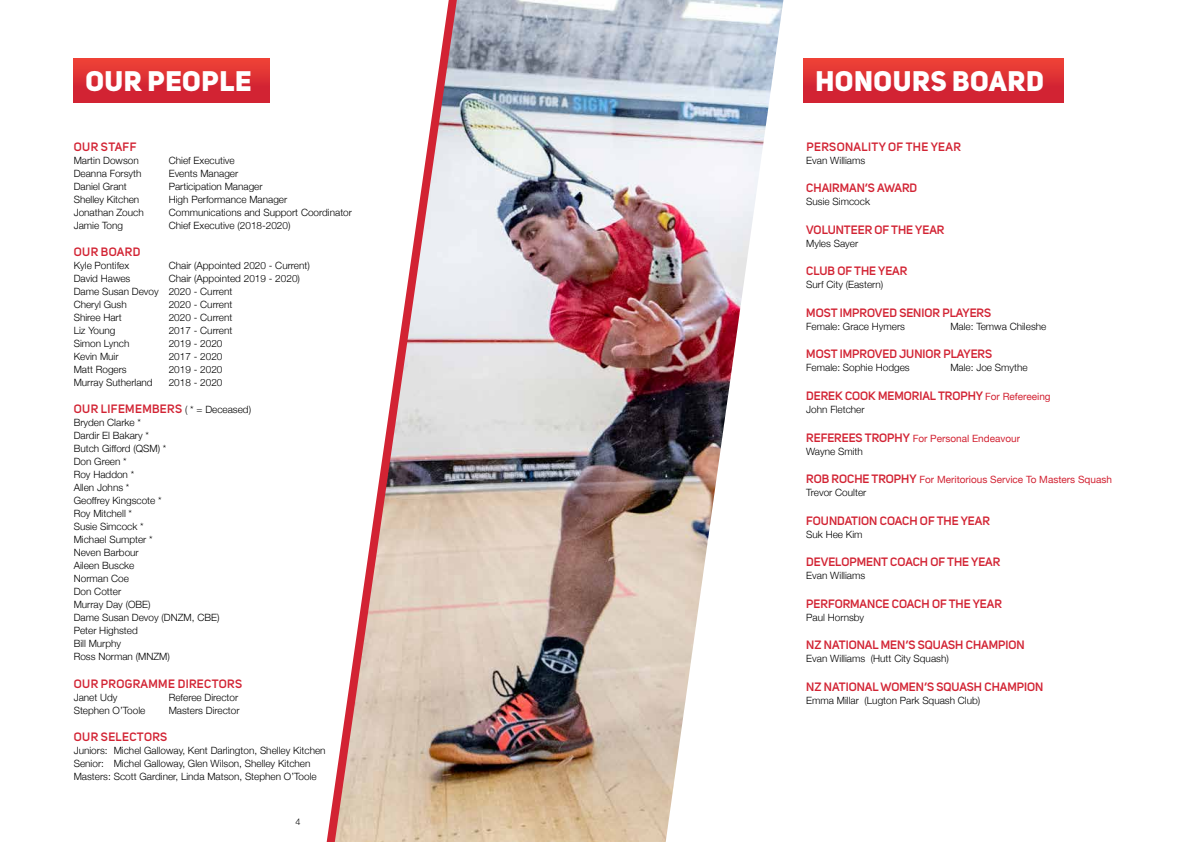
<style>
.page{position:relative;width:1191px;height:842px;background:#fff}
.page>*{position:absolute;margin:0;border:0;box-sizing:border-box;transform-origin:0 0}
.t1{font:28px "Uni Sans Heavy CAPS";letter-spacing:.02em;color:#fff}
.t2{font:600 12px "Uni Sans";color:#d22333}
.t3{font:600 12px "Uni Sans";letter-spacing:.03em;color:#d22333}
.t4{font:300 10px/13px "Helvetica Neue";color:#000}
.t5{font:10px/13px "Helvetica Neue";color:#d22333}
.t6{font:300 9.1px "Helvetica Neue";color:#000}
.s1{font-family:"Helvetica Neue";font-weight:300;font-size:10px;color:#000}
.s2{font-family:"Helvetica Neue";font-weight:400;font-size:10px}
.s3{font-family:"Uni Sans";font-weight:600;font-size:12px}
.s4{font-weight:300;color:#000}
</style>
<div class="page">
<img style="left:335px;top:0;width:448px;height:842px">
<div style="left:74px;top:58px;width:195px;height:44px;background:linear-gradient(to bottom,#ed4136,#cc1d32)"></div>
<div style="left:804px;top:58px;width:259px;height:44px;background:linear-gradient(to bottom,#ed4136,#cc1d32)"></div>
<h1 class="t1" style="left:85px;top:63px;width:168px">OUR PEOPLE</h1>
<h1 class="t1" style="left:815px;top:63px;width:230px">HONOURS BOARD</h1>
<p class="t3" style="left:74px;top:139px;width:64px">OUR STAFF</p>
<p class="t4" style="left:74px;top:153px;width:67px">Martin Dowson</p>
<p class="t4" style="left:169px;top:153px;width:67px">Chief Executive</p>
<p class="t4" style="left:74px;top:166px;width:69px">Deanna Forsyth</p>
<p class="t4" style="left:169px;top:166px;width:71px">Events Manager</p>
<p class="t4" style="left:74px;top:179px;width:55px">Daniel Grant</p>
<p class="t4" style="left:169px;top:179px;width:95px">Participation Manager</p>
<p class="t4" style="left:74px;top:192px;width:67px">Shelley Kitchen</p>
<p class="t4" style="left:169px;top:192px;width:120px">High Performance Manager</p>
<p class="t4" style="left:74px;top:205px;width:72px">Jonathan Zouch</p>
<p class="t4" style="left:169px;top:205px;width:185px">Communications and Support Coordinator</p>
<p class="t4" style="left:74px;top:218px;width:51px">Jamie Tong</p>
<p class="t4" style="left:169px;top:218px;width:123px">Chief Executive (2018-2020)</p>
<p class="t3" style="left:74px;top:245px;width:68px">OUR BOARD</p>
<p class="t4" style="left:74px;top:258px;width:57px">Kyle Pontifex</p>
<p class="t4" style="left:169px;top:258px;width:142px">Chair (Appointed 2020 - Current)</p>
<p class="t4" style="left:74px;top:271px;width:58px">David Hawes</p>
<p class="t4" style="left:74px;top:271px;width:228px;text-indent:95px">Chair (Appointed 2019 - 2020)<br>Dame Susan Devoy 2020 - Current<br>Cheryl Gush</p>
<p class="t4" style="left:169px;top:297px;width:65px">2020 - Current</p>
<p class="t4" style="left:74px;top:310px;width:49px">Shiree Hart</p>
<p class="t4" style="left:169px;top:310px;width:65px">2020 - Current</p>
<p class="t4" style="left:74px;top:323px;width:43px">Liz Young</p>
<p class="t4" style="left:169px;top:323px;width:65px">2017 - Current</p>
<p class="t4" style="left:74px;top:336px;width:57px">Simon Lynch</p>
<p class="t4" style="left:169px;top:336px;width:55px">2019 - 2020</p>
<p class="t4" style="left:74px;top:349px;width:46px">Kevin Muir</p>
<p class="t4" style="left:169px;top:349px;width:55px">2017 - 2020</p>
<p class="t4" style="left:74px;top:362px;width:55px">Matt Rogers</p>
<p class="t4" style="left:169px;top:362px;width:55px">2019 - 2020</p>
<p class="t4" style="left:74px;top:375px;width:80px">Murray Sutherland</p>
<p class="t4" style="left:169px;top:375px;width:55px">2018 - 2020</p>
<p class="t3" style="left:74px;top:402px;width:179px">OUR LIFEMEMBERS <span class="s1">( * = Deceased)</span></p>
<p class="t4" style="left:74px;top:416px;width:147px">Bryden Clarke *<br>Dardir El Bakary *<br>Butch Gifford (QSM) *<br>Don Green *<br>Roy Haddon *<br>Allen Johns *<br>Geoffrey Kingscote *<br>Roy Mitchell *<br>Susie Simcock *<br>Michael Sumpter *<br>Neven Barbour<br>Aileen Buscke<br>Norman Coe<br>Don Cotter<br>Murray Day (OBE)<br>Dame Susan Devoy (DNZM, CBE)<br>Peter Highsted<br>Bill Murphy<br>Ross Norman (MNZM)</p>
<p class="t3" style="left:74px;top:676px;width:170px">OUR PROGRAMME DIRECTORS</p>
<p class="t4" style="left:74px;top:690px;width:45px">Janet Udy</p>
<p class="t4" style="left:169px;top:690px;width:71px">Referee Director</p>
<p class="t4" style="left:74px;top:703px;width:73px">Stephen O’Toole</p>
<p class="t4" style="left:169px;top:703px;width:72px">Masters Director</p>
<p class="t3" style="left:74px;top:730px;width:95px">OUR SELECTORS</p>
<p class="t4" style="left:74px;top:743px;width:253px">Juniors: Michel Galloway, Kent Darlington, Shelley Kitchen<br>Senior: Michel Galloway, Glen Wilson, Shelley Kitchen<br>Masters: Scott Gardiner, Linda Matson, Stephen O’Toole</p>
<p class="t6" style="left:295px;top:814px;width:7px">4</p>
<p class="t3" style="left:806px;top:139px;width:156px">PERSONALITY OF THE YEAR</p>
<p class="t4" style="left:806px;top:153px;width:60px">Evan Williams</p>
<p class="t2" style="left:806px;top:181px;width:112px">CHAIRMAN’S AWARD</p>
<p class="t4" style="left:806px;top:194px;width:65px">Susie Simcock</p>
<p class="t2" style="left:806px;top:222px;width:140px">VOLUNTEER OF THE YEAR</p>
<p class="t4" style="left:806px;top:236px;width:53px">Myles Sayer</p>
<p class="t2" style="left:806px;top:264px;width:103px">CLUB OF THE YEAR</p>
<p class="t4" style="left:806px;top:277px;width:79px">Surf City (Eastern)</p>
<p class="t2" style="left:806px;top:306px;width:186px">MOST IMPROVED SENIOR PLAYERS</p>
<p class="t4" style="left:806px;top:319px;width:100px">Female: Grace Hymers</p>
<p class="t4" style="left:950px;top:319px;width:98px">Male: Temwa Chileshe</p>
<p class="t2" style="left:806px;top:347px;width:187px">MOST IMPROVED JUNIOR PLAYERS</p>
<p class="t4" style="left:806px;top:361px;width:105px">Female: Sophie Hodges</p>
<p class="t4" style="left:950px;top:361px;width:79px">Male: Joe Smythe</p>
<p class="t2" style="left:806px;top:389px;width:246px">DEREK COOK MEMORIAL TROPHY <span class="s2">For Refereeing</span></p>
<p class="t4" style="left:806px;top:402px;width:60px">John Fletcher</p>
<p class="t5" style="left:806px;top:432px;width:215px"><span class="s3">REFEREES TROPHY</span> For Personal Endeavour<br><span class="s4">Wayne Smith</span></p>
<p class="t5" style="left:806px;top:474px;width:307px"><span class="s3">ROB ROCHE TROPHY</span> For Meritorious Service To Masters Squash<br><span class="s4">Trevor Coulter</span></p>
<p class="t2" style="left:806px;top:513px;width:185px">FOUNDATION COACH OF THE YEAR</p>
<p class="t4" style="left:806px;top:527px;width:58px">Suk Hee Kim</p>
<p class="t2" style="left:806px;top:555px;width:195px">DEVELOPMENT COACH OF THE YEAR</p>
<p class="t4" style="left:806px;top:568px;width:60px">Evan Williams</p>
<p class="t2" style="left:806px;top:597px;width:197px">PERFORMANCE COACH OF THE YEAR</p>
<p class="t4" style="left:806px;top:610px;width:59px">Paul Hornsby</p>
<p class="t2" style="left:806px;top:638px;width:220px">NZ NATIONAL MEN’S SQUASH CHAMPION</p>
<p class="t4" style="left:806px;top:652px;width:144px">Evan Williams (Hutt City Squash)</p>
<p class="t2" style="left:806px;top:680px;width:239px">NZ NATIONAL WOMEN’S SQUASH CHAMPION</p>
<p class="t4" style="left:806px;top:693px;width:175px">Emma Millar (Lugton Park Squash Club)</p>
</div>
